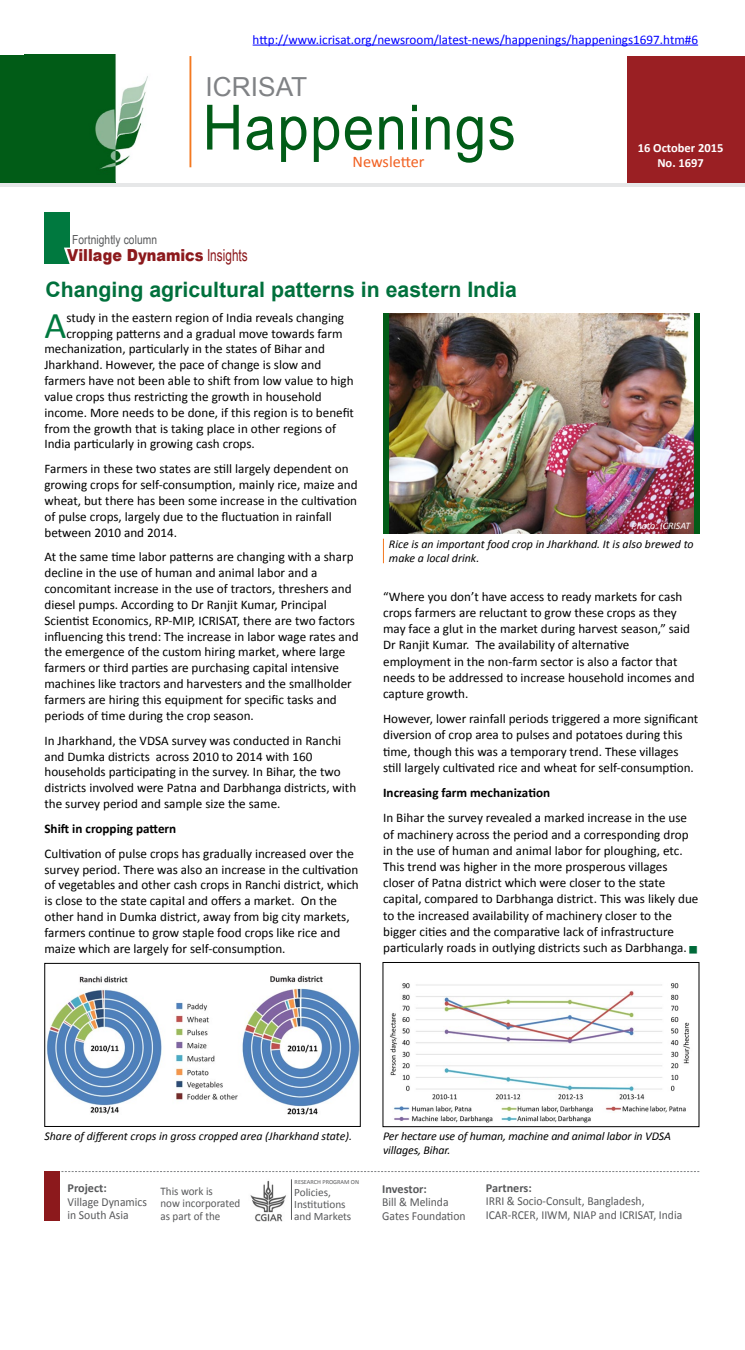
<style>
.page{position:relative;width:745px;height:1350px;background:#fff}
.page>*{position:absolute;margin:0;border:0;box-sizing:border-box;transform-origin:0 0}
.t1{font:62.5px "Arial";letter-spacing:.025em;color:#015c17;scale:.9 1}
.t2{font:37.88px "Calibri";color:#00793f}
.t3{font:26.25px "Arial";color:#808285}
.t4{font:700 21.25px "Arial";color:#00703c}
.t5{font:900 16.62px "Arial";color:#8c191c;scale:.87 1}
.t6{font:16.25px "Calibri";color:#f16122}
.t7{font:13.12px/15.9px "Calibri";color:#000}
.t8{font:13.12px "Calibri";color:#00f}
.t9{font:700 13.12px "Calibri";color:#000}
.t10{font:700 12.5px/15px "Calibri";color:#fff;text-align:center}
.t11{font:12.5px "Arial Narrow";letter-spacing:.005em;color:#58595b}
.t12{font:12.25px/13.6px "Calibri";color:#58595b;scale:.95 1}
.t13{font:700 12.25px "Calibri";color:#58595b}
.t14{font:italic 11.88px/14.2px "Calibri";color:#000}
.t15{font:11.62px/12.9px "Calibri";color:#58595b;scale:.95 1}
.t16{font:11.25px/11.9px "Calibri";color:#58595b}
.t17{font:italic 10px "Calibri";color:#fff}
.t18{font:6.25px "Calibri";color:#58595b}
.s1{font-family:"Arial Narrow";font-weight:400}
</style>
<div class="page">
<hr style="left:189px;top:56px;width:2px;height:111px;background:#f47920">
<div style="left:0;top:55px;width:115px;height:127px;background:#015c17"></div>
<div style="left:627px;top:56px;width:117px;height:128px;background:#9a1f23"></div>
<img style="left:95px;top:55px;width:53px;height:126px">
<hr style="left:0;top:183px;width:744px;height:4px;background:#e6e7e8">
<hr style="left:252px;top:45px;width:445px;height:1px;background:#00f">
<div style="left:45px;top:212px;width:25px;height:52px;background:#00793f"></div>
<svg style="left:64px;top:248px;width:6px;height:16px"></svg>
<svg style="left:61px;top:1171px;width:637px;height:1px"></svg>
<div style="left:44px;top:1171px;width:16px;height:50px;background:#8c191c"></div>
<img style="left:250px;top:1180px;width:36px;height:42px">
<hr style="left:291px;top:1179px;width:1px;height:41px;background:#58595b">
<img style="left:389px;top:983px;width:301px;height:140px">
<div style="left:382px;top:962px;width:316px;height:165px;border:1px solid #000"></div>
<img style="left:46px;top:975px;width:312px;height:140px">
<div style="left:44px;top:963px;width:316px;height:164px;border:1px solid #000"></div>
<img style="left:388px;top:313px;width:305px;height:220px">
<div style="left:693px;top:313px;width:5px;height:220px;background:#015c17"></div>
<div style="left:383px;top:313px;width:5px;height:220px;background:#015c17"></div>
<svg style="left:383px;top:539px;width:1px;height:24px"></svg>
<p class="t8" style="left:252px;top:31px;width:446px">http://www.icrisat.org/newsroom/latest-news/happenings/happenings1697.htm#6</p>
<h3 class="t3" style="left:205px;top:69px;width:103px">ICRISAT</h3>
<p class="t11" style="left:72px;top:230px;width:86px">Fortnightly column</p>
<h1 class="t1" style="left:202px;top:85px;width:349px">Happenings</h1>
<p class="t6" style="left:352px;top:152px;width:73px">Newsletter</p>
<p class="t5" style="left:67px;top:243px;width:209px">Village Dynamics <span class="s1">Insights</span></p>
<p class="t10" style="left:637px;top:141px;width:87px">16 October 2015<br>No. 1697</p>
<h3 class="t4" style="left:45px;top:274px;width:473px">Changing agricultural patterns in eastern India</h3>
<h2 class="t2" style="left:44px;top:301px;width:23px">A</h2>
<p class="t7" style="left:66px;top:310px;width:279px">study in the eastern region of India reveals changing</p>
<p class="t7" style="left:66px;top:325px;width:277px">cropping patterns and a gradual move towards farm</p>
<p class="t7" style="left:44px;top:341px;width:282px">mechanization, particularly in the states of Bihar and</p>
<p class="t7" style="left:44px;top:357px;width:278px">Jharkhand. However, the pace of change is slow and</p>
<p class="t7" style="left:44px;top:373px;width:310px">farmers have not been able to shift from low value to high</p>
<p class="t7" style="left:44px;top:389px;width:279px">value crops thus restricting the growth in household</p>
<p class="t7" style="left:44px;top:404px;width:311px">income. More needs to be done, if this region is to benefit</p>
<p class="t7" style="left:44px;top:420px;width:293px">from the growth that is taking place in other regions of</p>
<p class="t7" style="left:44px;top:436px;width:212px">India particularly in growing cash crops.</p>
<p class="t7" style="left:44px;top:461px;width:314px">Farmers in these two states are still largely dependent on growing crops for self-consumption, mainly rice, maize and wheat, but there has been some increase in the cultivation of pulse crops, largely due to the fluctuation in rainfall between 2010 and 2014.</p>
<p class="t7" style="left:44px;top:549px;width:315px">At the same time labor patterns are changing with a sharp decline in the use of human and animal labor and a concomitant increase in the use of tractors, threshers and diesel pumps. According to Dr Ranjit Kumar, Principal Scientist Economics, RP-MIP, ICRISAT, there are two factors influencing this trend: The increase in labor wage rates and the emergence of the custom hiring market, where large farmers or third parties are purchasing capital intensive machines like tractors and harvesters and the smallholder farmers are hiring this equipment for specific tasks and periods of time during the crop season.</p>
<p class="t7" style="left:44px;top:732px;width:313px">In Jharkhand, the VDSA survey was conducted in Ranchi and Dumka districts across 2010 to 2014 with 160 households participating in the survey. In Bihar, the two districts involved were Patna and Darbhanga districts, with the survey period and sample size the same.</p>
<p class="t9" style="left:44px;top:820px;width:133px">Shift in cropping pattern</p>
<p class="t7" style="left:44px;top:845px;width:316px">Cultivation of pulse crops has gradually increased over the survey period. There was also an increase in the cultivation of vegetables and other cash crops in Ranchi district, which is close to the state capital and offers a market. On the other hand in Dumka district, away from big city markets, farmers continue to grow staple food crops like rice and maize which are largely for self-consumption.</p>
<p class="t17" style="left:631px;top:518px;width:60px">Photo: ICRISAT</p>
<p class="t14" style="left:389px;top:536px;width:306px">Rice is an important food crop in Jharkhand. It is also brewed to make a local drink.</p>
<p class="t7" style="left:383px;top:588px;width:313px;line-height:16.2px">“Where you don’t have access to ready markets for cash crops farmers are reluctant to grow these crops as they may face a glut in the market during harvest season,” said Dr Ranjit Kumar. The availability of alternative employment in the non-farm sector is also a factor that needs to be addressed to increase household incomes and capture growth.</p>
<p class="t7" style="left:383px;top:711px;width:316px;line-height:16.2px">However, lower rainfall periods triggered a more significant diversion of crop area to pulses and potatoes during this time, though this was a temporary trend. These villages still largely cultivated rice and wheat for self-consumption.</p>
<p class="t9" style="left:383px;top:784px;width:168px">Increasing farm mechanization</p>
<p class="t7" style="left:383px;top:810px;width:316px;line-height:16.2px">In Bihar the survey revealed a marked increase in the use of machinery across the period and a corresponding drop in the use of human and animal labor for ploughing, etc.<br>This trend was higher in the more prosperous villages closer of Patna district which were closer to the state capital, compared to Darbhanga district. This was likely due to the increased availability of machinery closer to the bigger cities and the comparative lack of infrastructure particularly roads in outlying districts such as Darbhanga.</p>
<p class="t14" style="left:44px;top:1128px;width:309px">Share of different crops in gross cropped area (Jharkhand state).</p>
<p class="t14" style="left:383px;top:1128px;width:289px">Per hectare use of human, machine and animal labor in VDSA villages, Bihar.</p>
<p class="t13" style="left:67px;top:1180px;width:41px">Project:</p>
<p class="t12" style="left:67px;top:1195px;width:85px">Village Dynamics in South Asia</p>
<p class="t18" style="left:294px;top:1178px;width:66px">RESEARCH PROGRAM ON</p>
<p class="t15" style="left:160px;top:1184px;width:85px">This work is<br>now incorporated as part of the</p>
<p class="t16" style="left:294px;top:1186px;width:59px">Policies,<br>Institutions and Markets</p>
<p class="t13" style="left:382px;top:1181px;width:46px">Investor:</p>
<p class="t12" style="left:382px;top:1195px;width:89px">Bill &amp; Melinda<br>Gates Foundation</p>
<p class="t13" style="left:485px;top:1180px;width:48px">Partners:</p>
<p class="t12" style="left:485px;top:1194px;width:208px">IRRI &amp; Socio-Consult, Bangladesh,<br>ICAR-RCER, IIWM, NIAP and ICRISAT, India</p>
</div>
